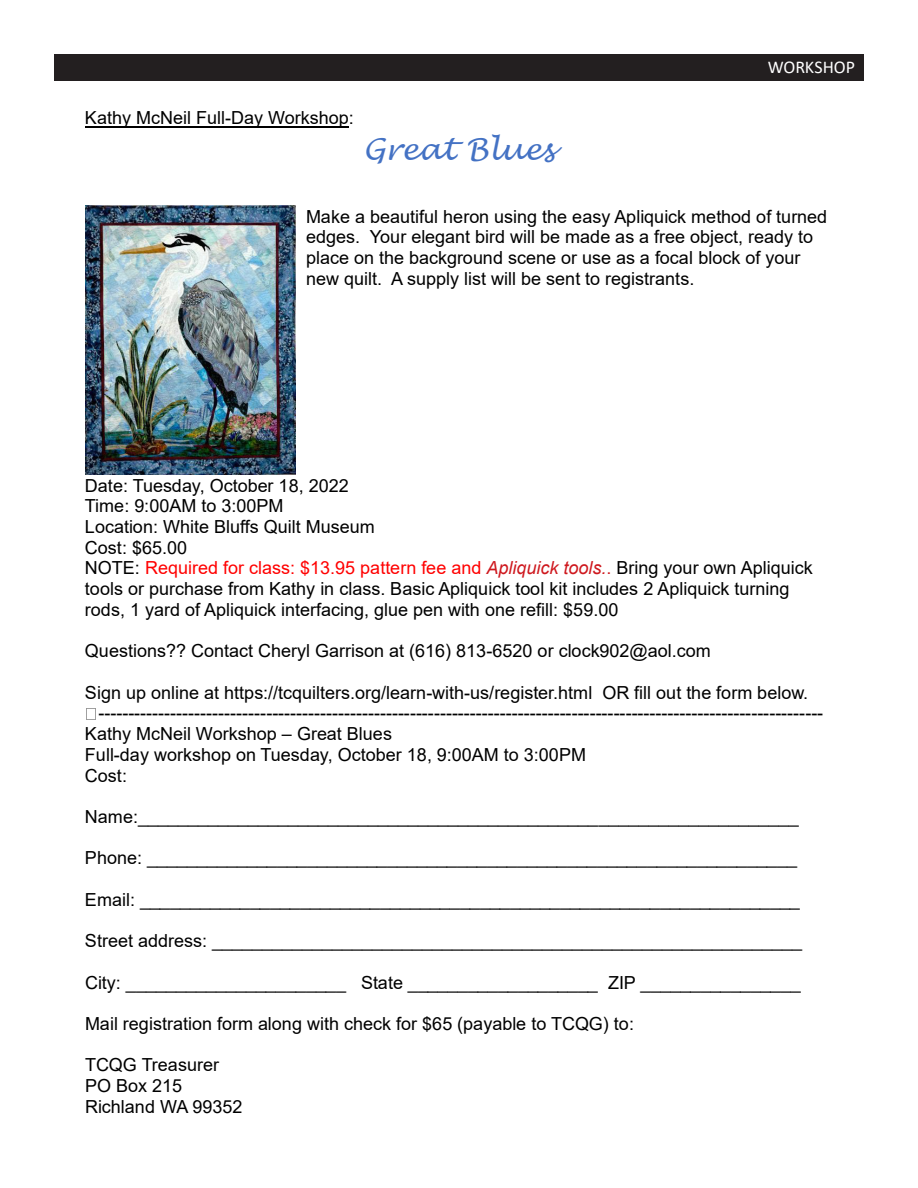
<style>
.page{position:relative;width:918px;height:1188px;background:#fff}
.page>*{position:absolute;margin:0;border:0;box-sizing:border-box;transform-origin:0 0}
.t1{font:italic 30px "Lucida Handwriting";color:#4472c4}
.t2{font:18px/20.7px "Arial";color:#000}
.Main_Head_2{font:18px "Calibri";letter-spacing:-.005em;color:#fff}
.s1{color:#f00}
.s2{font-style:italic;color:#ce181e}
.s3{color:#ce181e}
</style>
<div class="page">
<hr style="left:85px;top:126px;width:264px;height:2px;background:#000">
<img style="left:86px;top:708px;width:10px;height:12px">
<img style="left:86px;top:206px;width:210px;height:269px">
<div style="left:54px;top:54px;width:810px;height:27px;background:#231f20"></div>
<p class="t2" style="left:85px;top:108px;width:270px">Kathy McNeil Full-Day Workshop:</p>
<p class="t1" style="left:363px;top:131px;width:193px">Great Blues</p>
<p class="Main_Head_2" style="left:768px;top:54px;width:89px">WORKSHOP</p>
<p class="t2" style="left:306px;top:206px;width:523px">Make a beautiful heron using the easy Apliquick method of turned edges. Your elegant bird will be made as a free object, ready to place on the background scene or use as a focal block of your new quilt. A supply list will be sent to registrants.</p>
<p class="t2" style="left:85px;top:475px;width:729px">Date: Tuesday, October 18, 2022<br>Time: 9:00AM to 3:00PM<br>Location: White Bluffs Quilt Museum<br>Cost: $65.00<br>NOTE: <span class="s1">Required for class: $13.95 pattern fee and</span> <span class="s2">Apliquick tools.</span><span class="s3">.</span> Bring your own Apliquick tools or purchase from Kathy in class. Basic Apliquick tool kit includes 2 Apliquick turning rods, 1 yard of Apliquick interfacing, glue pen with one refill: $59.00</p>
<p class="t2" style="left:85px;top:641px;width:627px">Questions?? Contact Cheryl Garrison at (616) 813-6520 or clock902@aol.com</p>
<p class="t2" style="left:85px;top:682px;width:725px">Sign up online at https://tcquilters.org/learn-with-us/register.html OR fill out the form below.</p>
<p class="t2" style="left:98px;top:703px;width:726px">-------------------------------------------------------------------------------------------------------------------------</p>
<p class="t2" style="left:85px;top:723px;width:309px">Kathy McNeil Workshop – Great Blues</p>
<p class="t2" style="left:85px;top:744px;width:503px">Full-day workshop on Tuesday, October 18, 9:00AM to 3:00PM</p>
<p class="t2" style="left:85px;top:765px;width:44px">Cost:</p>
<p class="t2" style="left:85px;top:806px;width:715px">Name:__________________________________________________________________</p>
<p class="t2" style="left:85px;top:848px;width:714px">Phone: _________________________________________________________________</p>
<p class="t2" style="left:85px;top:889px;width:717px">Email: __________________________________________________________________</p>
<p class="t2" style="left:85px;top:930px;width:719px">Street address: ___________________________________________________________</p>
<p class="t2" style="left:85px;top:972px;width:717px">City: ______________________ State ___________________ ZIP ________________</p>
<p class="t2" style="left:85px;top:1013px;width:551px">Mail registration form along with check for $65 (payable to TCQG) to:</p>
<p class="t2" style="left:85px;top:1055px;width:159px">TCQG Treasurer<br>PO Box 215<br>Richland WA 99352</p>
</div>
